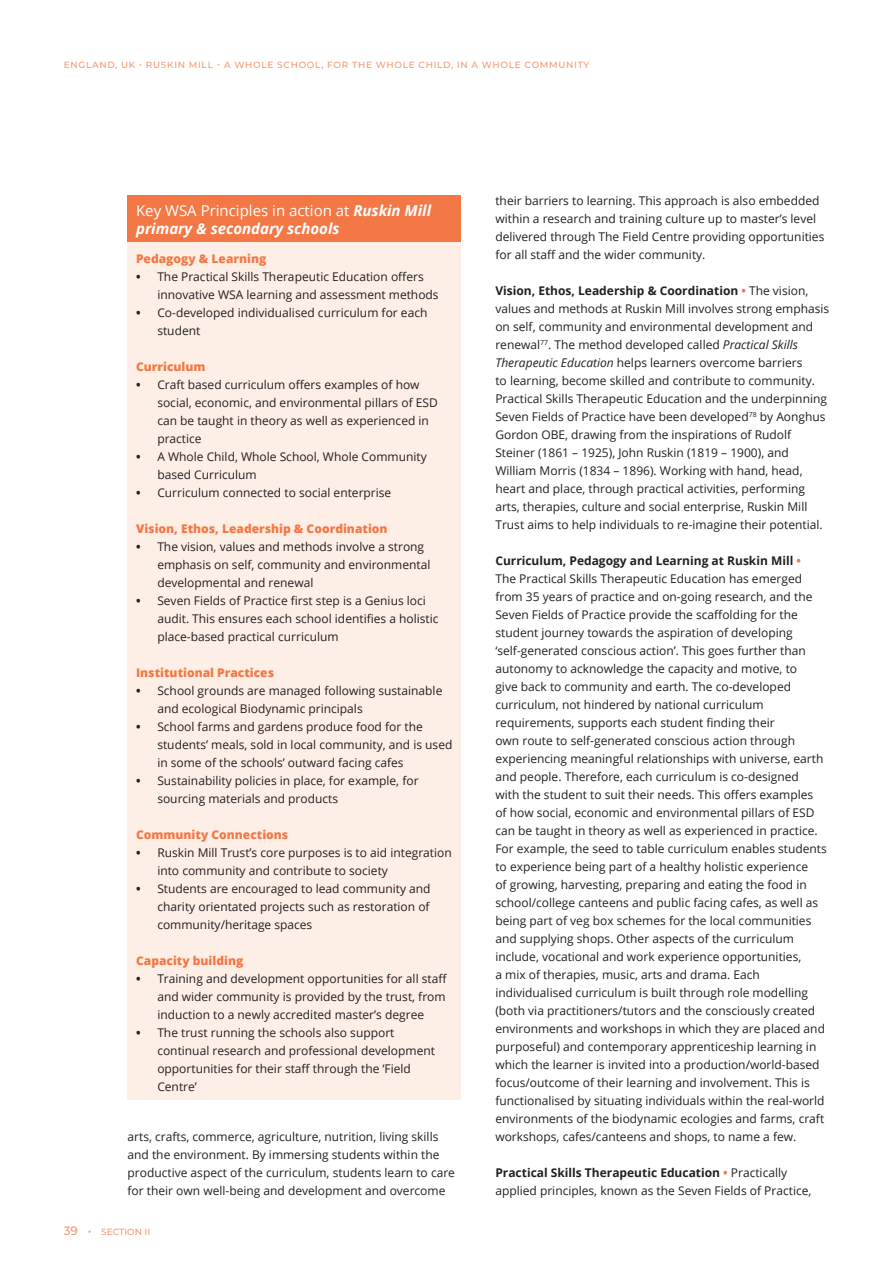
<style>
.page{position:relative;width:893px;height:1263px;background:#fff}
.page>*{position:absolute;margin:0;border:0;box-sizing:border-box;transform-origin:0 0}
.H3__extra_bold__8-12{font:italic 700 15px/18px "Open Sans";color:#fff}
.Paragraph_text{font:12px/18px "Open Sans";color:#231f20}
.H3__extra_bold__8-12-2{font:800 12px "Open Sans";color:#f47846}
.t1{font:500 9px "Montserrat";letter-spacing:.075em;color:#f7976d}
.t2{font:500 9px "Montserrat";color:#f7976d}
.s1{font-weight:400;font-style:normal}
.s2{font-weight:700}
.s3{font-size:12px}
.s4{font-weight:700;color:#f47846}
.s5{font-style:italic}
</style>
<div class="page">
<div style="left:128px;top:241px;width:333px;height:859px;background:#fdefe5"></div>
<div style="left:128px;top:196px;width:333px;height:46px;background:#f47846"></div>
<p class="t1" style="left:64px;top:59px;width:527px">ENGLAND, UK • RUSKIN MILL - A WHOLE SCHOOL, FOR THE WHOLE CHILD, IN A WHOLE COMMUNITY</p>
<p class="H3__extra_bold__8-12" style="left:136px;top:201px;width:297px"><span class="s1">Key WSA Principles in action at</span> Ruskin Mill primary &amp; secondary schools</p>
<p class="H3__extra_bold__8-12-2" style="left:136px;top:250px;width:132px">Pedagogy &amp; Learning</p>
<p class="Paragraph_text" style="left:157px;top:268px;width:283px;text-indent:-21px"><span class="s2">•</span> The Practical Skills Therapeutic Education offers innovative WSA learning and assessment methods</p>
<p class="Paragraph_text" style="left:157px;top:304px;width:272px;text-indent:-21px"><span class="s2">•</span> Co-developed individualised curriculum for each student</p>
<p class="H3__extra_bold__8-12-2" style="left:136px;top:358px;width:71px">Curriculum</p>
<p class="Paragraph_text" style="left:157px;top:376px;width:282px;text-indent:-21px"><span class="s2">•</span> Craft based curriculum offers examples of how social, economic, and environmental pillars of ESD can be taught in theory as well as experienced in practice</p>
<p class="Paragraph_text" style="left:157px;top:448px;width:271px;text-indent:-21px"><span class="s2">•</span> A Whole Child, Whole School, Whole Community based Curriculum</p>
<p class="Paragraph_text" style="left:136px;top:484px;width:257px"><span class="s2">•</span> Curriculum connected to social enterprise</p>
<p class="H3__extra_bold__8-12-2" style="left:136px;top:520px;width:253px">Vision, Ethos, Leadership &amp; Coordination</p>
<p class="Paragraph_text" style="left:157px;top:538px;width:275px;text-indent:-21px"><span class="s2">•</span> The vision, values and methods involve a strong emphasis on self, community and environmental developmental and renewal</p>
<p class="Paragraph_text" style="left:157px;top:592px;width:283px;text-indent:-21px"><span class="s2">•</span> Seven Fields of Practice first step is a Genius loci audit. This ensures each school identifies a holistic place-based practical curriculum</p>
<p class="H3__extra_bold__8-12-2" style="left:136px;top:664px;width:140px">Institutional Practices</p>
<p class="Paragraph_text" style="left:157px;top:682px;width:287px;text-indent:-21px"><span class="s2">•</span> School grounds are managed following sustainable and ecological Biodynamic principals</p>
<p class="Paragraph_text" style="left:157px;top:718px;width:297px;text-indent:-21px"><span class="s2">•</span> School farms and gardens produce food for the students’ meals, sold in local community, and is used in some of the schools’ outward facing cafes</p>
<p class="Paragraph_text" style="left:157px;top:772px;width:263px;text-indent:-21px"><span class="s2">•</span> Sustainability policies in place, for example, for sourcing materials and products</p>
<p class="H3__extra_bold__8-12-2" style="left:136px;top:826px;width:154px">Community Connections</p>
<p class="Paragraph_text" style="left:157px;top:844px;width:296px;text-indent:-21px"><span class="s2">•</span> Ruskin Mill Trust’s core purposes is to aid integration into community and contribute to society</p>
<p class="Paragraph_text" style="left:157px;top:880px;width:275px;text-align:justify;text-indent:-21px"><span class="s2">•</span> Students are encouraged to lead community and charity orientated projects such as restoration of community/heritage spaces</p>
<p class="H3__extra_bold__8-12-2" style="left:136px;top:952px;width:109px">Capacity building</p>
<p class="Paragraph_text" style="left:157px;top:970px;width:291px;text-align:justify;text-indent:-21px"><span class="s2">•</span> Training and development opportunities for all staff and wider community is provided by the trust, from induction to a newly accredited master’s degree</p>
<p class="Paragraph_text" style="left:157px;top:1024px;width:279px;text-indent:-21px"><span class="s2">•</span> The trust running the schools also support continual research and professional development opportunities for their staff through the ‘Field Centre’</p>
<p class="Paragraph_text" style="left:128px;top:1127px;width:329px">arts, crafts, commerce, agriculture, nutrition, living skills and the environment. By immersing students within the productive aspect of the curriculum, students learn to care for their own well-being and development and overcome</p>
<p class="t2" style="left:64px;top:1225px;width:88px"><span class="s3">39 •</span> SECTION II</p>
<p class="Paragraph_text" style="left:495px;top:191px;width:331px">their barriers to learning. This approach is also embedded within a research and training culture up to master’s level delivered through The Field Centre providing opportunities for all staff and the wider community.</p>
<p class="Paragraph_text" style="left:495px;top:281px;width:335px"><span class="s2">Vision, Ethos, Leadership &amp; Coordination</span> <span class="s4">•</span> The vision, values and methods at Ruskin Mill involves strong emphasis on self, community and environmental development and renewal<sup>77</sup>. The method developed called <span class="s5">Practical Skills Therapeutic Education</span> helps learners overcome barriers<br>to learning, become skilled and contribute to community.<br>Practical Skills Therapeutic Education and the underpinning Seven Fields of Practice have been developed<sup>78</sup> by Aonghus Gordon OBE, drawing from the inspirations of Rudolf Steiner (1861 – 1925), John Ruskin (1819 – 1900), and William Morris (1834 – 1896). Working with hand, head, heart and place, through practical activities, performing arts, therapies, culture and social enterprise, Ruskin Mill Trust aims to help individuals to re-imagine their potential.</p>
<p class="Paragraph_text" style="left:495px;top:551px;width:333px"><span class="s2">Curriculum, Pedagogy and Learning at Ruskin Mill</span> <span class="s4">•<br></span>The Practical Skills Therapeutic Education has emerged from 35 years of practice and on-going research, and the Seven Fields of Practice provide the scaffolding for the student journey towards the aspiration of developing ‘self-generated conscious action’. This goes further than autonomy to acknowledge the capacity and motive, to<br>give back to community and earth. The co-developed curriculum, not hindered by national curriculum requirements, supports each student finding their<br>own route to self-generated conscious action through experiencing meaningful relationships with universe, earth and people. Therefore, each curriculum is co-designed<br>with the student to suit their needs. This offers examples of how social, economic and environmental pillars of ESD can be taught in theory as well as experienced in practice.<br>For example, the seed to table curriculum enables students to experience being part of a healthy holistic experience<br>of growing, harvesting, preparing and eating the food in school/college canteens and public facing cafes, as well as being part of veg box schemes for the local communities and supplying shops. Other aspects of the curriculum include, vocational and work experience opportunities,<br>a mix of therapies, music, arts and drama. Each individualised curriculum is built through role modelling (both via practitioners/tutors and the consciously created environments and workshops in which they are placed and purposeful) and contemporary apprenticeship learning in which the learner is invited into a production/world-based focus/outcome of their learning and involvement. This is functionalised by situating individuals within the real-world environments of the biodynamic ecologies and farms, craft workshops, cafes/canteens and shops, to name a few.</p>
<p class="Paragraph_text" style="left:495px;top:1163px;width:318px"><span class="s2">Practical Skills Therapeutic Education</span> <span class="s4">•</span> Practically applied principles, known as the Seven Fields of Practice,</p>
</div>
